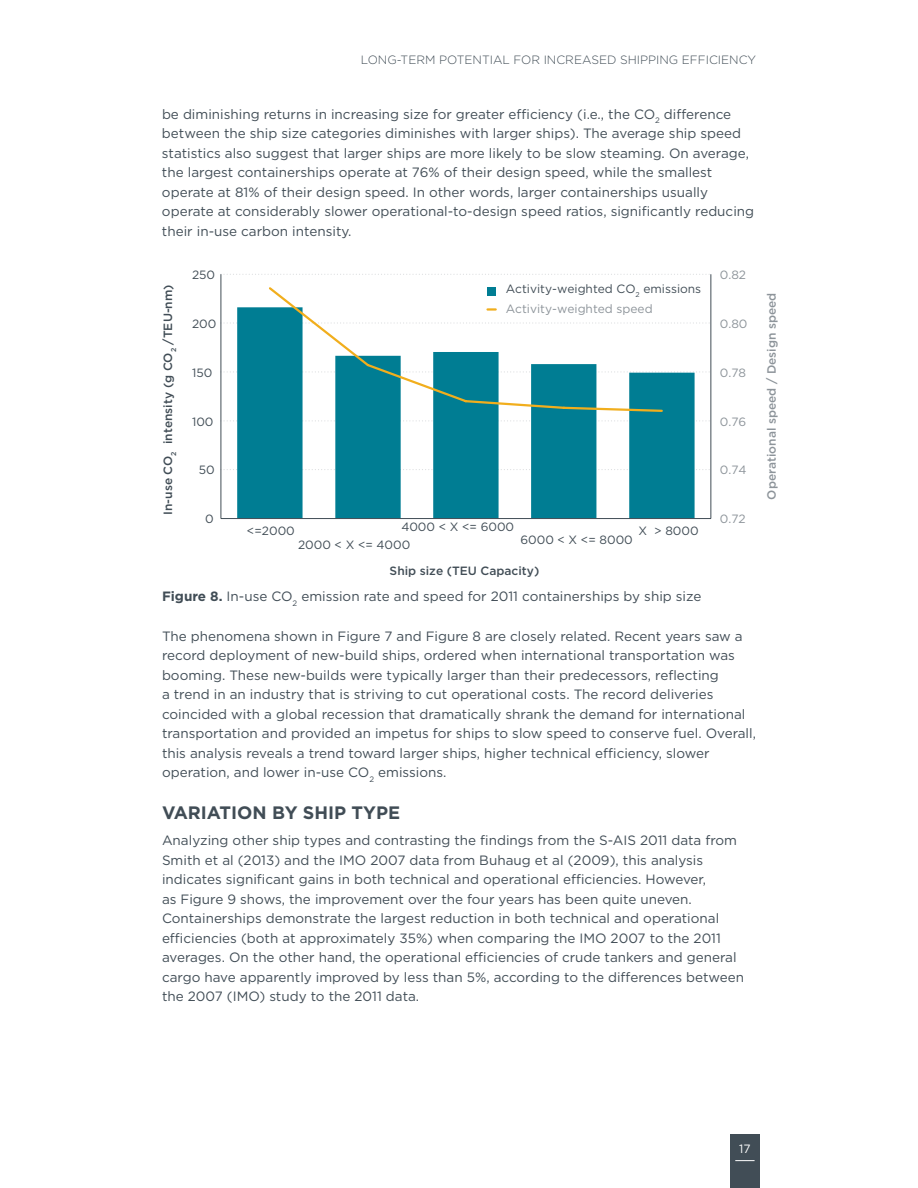
<style>
.page{position:relative;width:918px;height:1188px;background:#fff}
.page>*{position:absolute;margin:0;border:0;box-sizing:border-box;transform-origin:0 0}
.t1{font:700 18px "Gotham";color:#414d56}
.t2{font:13.5px/19.5px "Gotham";color:#414d56}
.t3{font:12px/19.8px "Gotham";color:#414d56}
.t4{font:500 12px "Gotham";color:#414d56}
.t5{font:300 12px "Gotham";color:#414d56}
.t6{font:500 12px "Gotham";color:#8d949a}
.t7{font:12px "Gotham";color:#8d949a}
.t8{font:12px "Gotham";color:#fff}
.s1{color:#8d949a}
.s2{font-weight:700}
</style>
<div class="page">
<div style="left:730px;top:1134px;width:30px;height:54px;background:#414d56"></div>
<svg style="left:735px;top:1160px;width:20px;height:1px"></svg>
<svg style="left:223px;top:469px;width:487px;height:1px"></svg>
<svg style="left:223px;top:420px;width:487px;height:1px"></svg>
<svg style="left:224px;top:371px;width:486px;height:2px"></svg>
<svg style="left:227px;top:322px;width:483px;height:2px"></svg>
<svg style="left:223px;top:274px;width:487px;height:1px"></svg>
<svg style="left:237px;top:307px;width:458px;height:211px;fill:#007d93"></svg>
<hr style="left:710px;top:274px;width:1px;height:245px;background:#414d56">
<hr style="left:221px;top:274px;width:1px;height:245px;background:#414d56">
<hr style="left:221px;top:518px;width:490px;height:1px;background:#414d56">
<svg style="left:267px;top:287px;width:397px;height:126px"></svg>
<div style="left:488px;top:288px;width:8px;height:8px;background:#007d93"></div>
<svg style="left:488px;top:308px;width:8px;height:3px"></svg>
<p class="t5" style="left:361px;top:52px;width:397px">LONG-TERM POTENTIAL FOR INCREASED SHIPPING EFFICIENCY</p>
<p class="t2" style="left:162px;top:104px;width:594px">be diminishing returns in increasing size for greater efficiency (i.e., the CO <sub>2</sub> difference between the ship size categories diminishes with larger ships). The average ship speed statistics also suggest that larger ships are more likely to be slow steaming. On average, the largest containerships operate at 76% of their design speed, while the smallest operate at 81% of their design speed. I n other words, larger containerships usually operate at considerably slower operational-to-design speed ratios, significantly reducing their in-use carbon intensity.</p>
<p class="t4" style="left:160px;top:515px;width:232px;rotate:-90deg">In-use CO<sub>2</sub> intensity (g CO<sub>2</sub> /TEU-nm)</p>
<p class="t3" style="left:192px;top:265px;width:25px">250</p>
<p class="t3" style="left:192px;top:313px;width:26px">200</p>
<p class="t3" style="left:192px;top:362px;width:22px">150</p>
<p class="t3" style="left:192px;top:411px;width:23px">100</p>
<p class="t3" style="left:199px;top:460px;width:17px">50</p>
<p class="t3" style="left:205px;top:509px;width:10px">0</p>
<p class="t3" style="left:506px;top:279px;width:197px">Activity-weighted CO<sub>2</sub> emissions<br><span class="s1">Activity-weighted speed</span></p>
<p class="t3" style="left:401px;top:517px;width:114px">4000 &lt; X &lt;= 6000</p>
<p class="t3" style="left:247px;top:521px;width:49px">&lt;=2000</p>
<p class="t3" style="left:638px;top:521px;width:62px">X &gt; 8000</p>
<p class="t3" style="left:520px;top:529px;width:114px">6000 &lt; X &lt;= 8000</p>
<p class="t3" style="left:298px;top:535px;width:114px">2000 &lt; X &lt;= 4000</p>
<p class="t4" style="left:390px;top:563px;width:151px">Ship size (TEU Capacity)</p>
<p class="t7" style="left:720px;top:267px;width:28px">0.82</p>
<p class="t7" style="left:720px;top:316px;width:29px">0.80</p>
<p class="t7" style="left:720px;top:365px;width:28px">0.78</p>
<p class="t7" style="left:720px;top:414px;width:28px">0.76</p>
<p class="t7" style="left:720px;top:463px;width:28px">0.74</p>
<p class="t7" style="left:720px;top:511px;width:27px">0.72</p>
<p class="t2" style="left:162px;top:586px;width:541px"><span class="s2">FIGURE 8.</span> I n-use CO <sub>2</sub> emission rate and speed for 2011 containerships by ship size</p>
<p class="t2" style="left:162px;top:626px;width:596px">The phenomena shown in Figure 7 and Figure 8 are closely related. Recent years saw a record deployment of new-build ships, ordered when international transportation was booming. These new-builds were typically larger than their predecessors, reflecting<br>a trend in an industry that is striving to cut operational costs. The record deliveries coincided with a global recession that dramatically shrank the demand for international transportation and provided an impetus for ships to slow speed to conserve fuel. Overall, this analysis reveals a trend toward larger ships, higher technical efficiency, slower operation, and lower in-use CO<sub>2</sub> emissions.</p>
<h1 class="t1" style="left:162px;top:801px;width:240px">VARIATION BY SHIP TYPE</h1>
<p class="t2" style="left:162px;top:831px;width:460px">Analyzing other ship types and contrasting the findings from the S-AIS</p>
<p class="t2" style="left:162px;top:831px;width:584px;text-indent:478px">2011 data from Smith et al (2013) and the I MO 2007 data from Buhaug et al (2009), this analysis indicates significant gains in both technical and operational efficiencies. However,<br>as Figure 9 shows, the improvement over the four years has been quite uneven.<br>Containerships demonstrate the largest reduction in both technical and operational efficiencies (both at approximately 35%) when comparing the I MO 2007 to the 2011 averages. On the other hand, the operational efficiencies of crude tankers and general cargo have apparently improved by less than 5%, according to the differences between the 2007 (I MO) study to the 2011 data.</p>
<p class="t6" style="left:764px;top:500px;width:209px;rotate:-90deg">Operational speed / Design speed</p>
<p class="t8" style="left:739px;top:1141px;width:13px">17</p>
</div>
